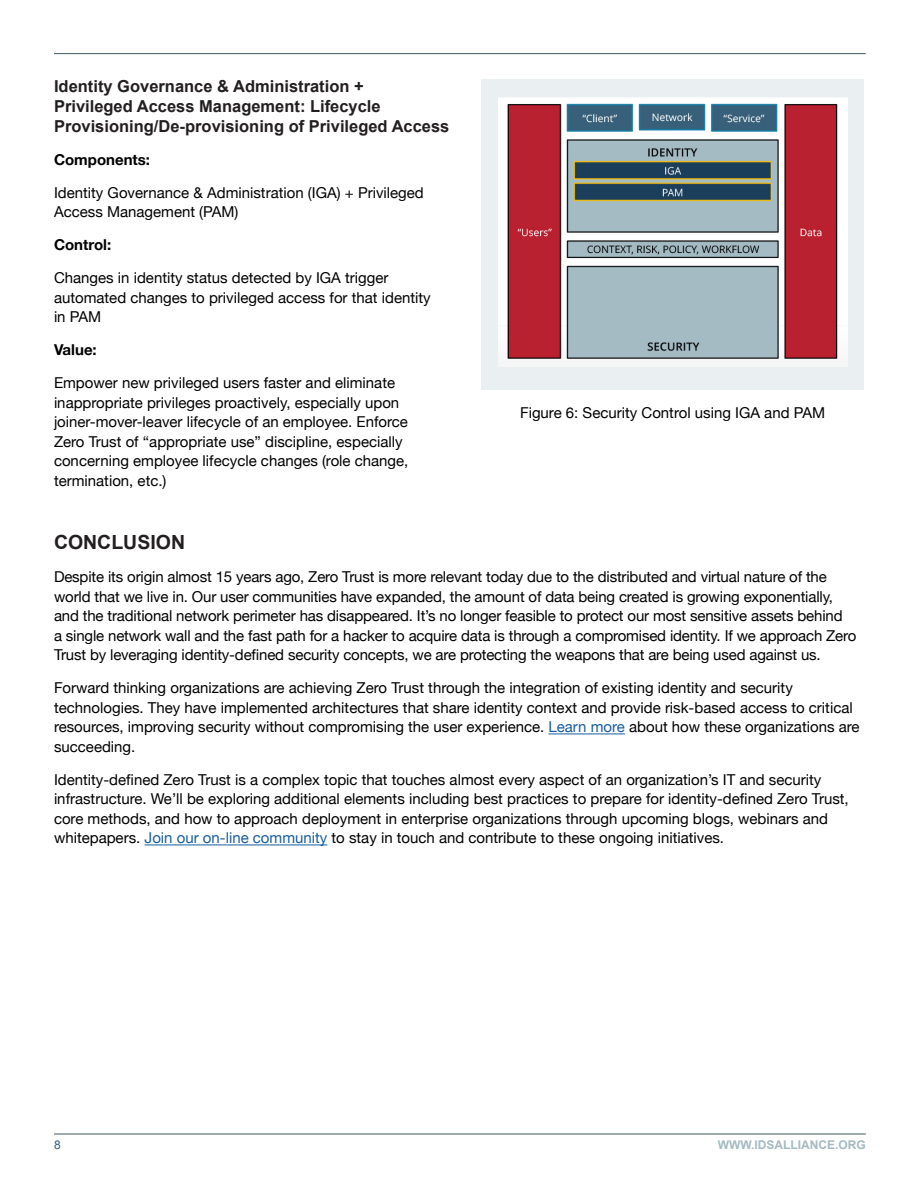
<style>
.page{position:relative;width:918px;height:1188px;background:#fff}
.page>*{position:absolute;margin:0;border:0;box-sizing:border-box;transform-origin:0 0}
.Whitepaper_Title{font:700 19.5px "Arial";color:#231f20}
.Whitepaper_Subtitle{font:700 16.5px/19.8px "Arial";color:#231f20}
.Whitepaper_Body{font:15px/19.5px "Helvetica Neue";color:#000}
.Whitepaper_Figure_Ca{font:15px "Helvetica Neue";color:#000}
.Whitepaper_Body-2{font:700 15px "Helvetica Neue";color:#000}
.t1{font:700 12px "Arial";color:#a4bac2}
.t2{font:12px "Arial";color:#3b617a}
.s1{color:#175d9e}
</style>
<div class="page">
<hr style="left:54px;top:53px;width:812px;height:1px;background:#3f5862">
<hr style="left:54px;top:1134px;width:812px;height:1px;background:#3f5862">
<hr style="left:549px;top:734px;width:76px;height:1px;background:#175d9e">
<hr style="left:145px;top:845px;width:182px;height:1px;background:#175d9e">
<div style="left:481px;top:80px;width:383px;height:310px;background:#eaeff1"></div>
<img style="left:498px;top:98px;width:349px;height:269px">
<p class="Whitepaper_Subtitle" style="left:54px;top:77px;width:397px">Identity Governance &amp; Administration +<br>Privileged Access Management: Lifecycle<br>Provisioning/De-provisioning of Privileged Access</p>
<p class="Whitepaper_Body-2" style="left:54px;top:147px;width:98px">Components:</p>
<p class="Whitepaper_Body" style="left:54px;top:183px;width:371px">Identity Governance &amp; Administration (IGA) + Privileged<br>Access Management (PAM)</p>
<p class="Whitepaper_Body-2" style="left:54px;top:233px;width:59px">Control:</p>
<p class="Whitepaper_Body" style="left:54px;top:269px;width:378px">Changes in identity status detected by IGA trigger automated changes to privileged access for that identity in PAM</p>
<p class="Whitepaper_Body-2" style="left:54px;top:338px;width:44px">Value:</p>
<p class="Whitepaper_Body" style="left:54px;top:374px;width:356px">Empower new privileged users faster and eliminate inappropriate privileges proactively, especially upon joiner-mover-leaver lifecycle of an employee. Enforce Zero Trust of “appropriate use” discipline, especially concerning employee lifecycle changes (role change, termination, etc.)</p>
<p class="Whitepaper_Figure_Ca" style="left:520px;top:402px;width:307px">Figure 6: Security Control using IGA and PAM</p>
<p class="Whitepaper_Title" style="left:54px;top:530px;width:133px">CONCLUSION</p>
<p class="Whitepaper_Body" style="left:54px;top:568px;width:804px">Despite its origin almost 15 years ago, Zero Trust is more relevant today due to the distributed and virtual nature of the world that we live in. Our user communities have expanded, the amount of data being created is growing exponentially, and the traditional network perimeter has disappeared. It’s no longer feasible to protect our most sensitive assets behind<br>a single network wall and the fast path for a hacker to acquire data is through a compromised identity. If we approach Zero Trust by leveraging identity-defined security concepts, we are protecting the weapons that are being used against us.</p>
<p class="Whitepaper_Body" style="left:54px;top:679px;width:807px">Forward thinking organizations are achieving Zero Trust through the integration of existing identity and security technologies. They have implemented architectures that share identity context and provide risk-based access to critical resources, improving security without compromising the user experience. <span class="s1">Learn more</span> about how these organizations are succeeding.</p>
<p class="Whitepaper_Body" style="left:54px;top:771px;width:796px">Identity-defined Zero Trust is a complex topic that touches almost every aspect of an organization’s IT and security infrastructure. We’ll be exploring additional elements including best practices to prepare for identity-defined Zero Trust, core methods, and how to approach deployment in enterprise organizations through upcoming blogs, webinars and whitepapers. <span class="s1">Join our on-line community</span> to stay in touch and contribute to these ongoing initiatives.</p>
<p class="t2" style="left:54px;top:1137px;width:8px">8</p>
<p class="t1" style="left:718px;top:1137px;width:149px">WWW.IDSALLIANCE.ORG</p>
</div>
